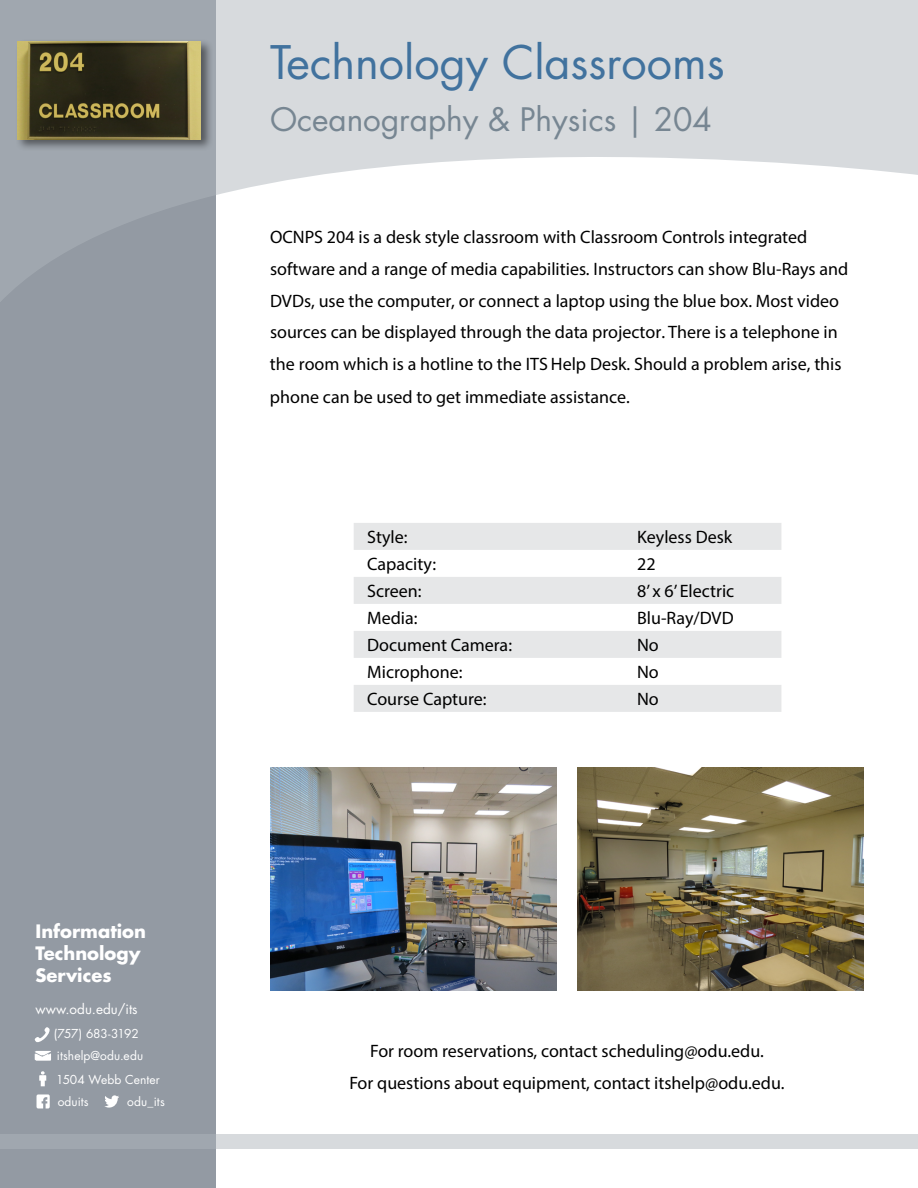
<style>
.page{position:relative;width:918px;height:1188px;background:#fff}
.page>*{position:absolute;margin:0;border:0;box-sizing:border-box;transform-origin:0 0}
.t1{font:45px "Futura Std";color:#41729e}
.t2{font:31.5px "Futura Std";color:#778692}
.t3{font:18px/32.1px "Myriad Pro";color:#000}
.t4{font:700 18px/21.6px "Futura Std";color:#fff}
.t5{font:13.5px "Futura Std";color:#fff}
.t6{font:12px/21.1px "Futura Std";letter-spacing:.005em;color:#fff}
.t7{font:12px "Futura Std";letter-spacing:-.015em;color:#fff}
</style>
<div class="page">
<div style="left:0;top:0;width:216px;height:1188px;background:#939aa3"></div>
<svg style="left:0;top:0;width:918px;height:302px;fill:#d7dadd"></svg>
<svg style="left:0;top:1134px;width:918px;height:14px;fill:#d7dadd"></svg>
<svg style="left:34px;top:1027px;width:16px;height:16px"></svg>
<svg style="left:39px;top:1071px;width:7px;height:15px"></svg>
<svg style="left:104px;top:1095px;width:15px;height:13px"></svg>
<svg style="left:37px;top:1094px;width:13px;height:15px"></svg>
<svg style="left:34px;top:1051px;width:17px;height:10px"></svg>
<img style="left:270px;top:768px;width:286px;height:223px">
<img style="left:578px;top:768px;width:286px;height:223px">
<svg style="left:354px;top:523px;width:427px;height:189px;fill:#e6e7e8"></svg>
<div style="left:15px;top:38px;width:198px;height:114px;background:#000;opacity:.48"></div>
<img style="left:17px;top:41px;width:184px;height:98px">
<p class="t4" style="left:36px;top:921px;width:112px">Information<br>Technology<br>Services</p>
<p class="t5" style="left:36px;top:1000px;width:104px">www.odu.edu/its</p>
<p class="t6" style="left:57px;top:1045px;width:88px">itshelp@odu.edu</p>
<p class="t7" style="left:54px;top:1026px;width:86px">(757) 683-3192</p>
<p class="t6" style="left:56px;top:1070px;width:105px">1504 Webb Center oduits</p>
<p class="t6" style="left:127px;top:1091px;width:39px">odu_its</p>
<h1 class="t1" style="left:270px;top:33px;width:456px">Technology Classrooms</h1>
<h2 class="t2" style="left:270px;top:99px;width:443px">Oceanography &amp; Physics | 204</h2>
<p class="t3" style="left:270px;top:220px;width:580px">OCNPS 204 is a desk style classroom with Classroom Controls integrated software and a range of media capabilities. Instructors can show Blu-Rays and DVDs, use the computer, or connect a laptop using the blue box. Most video sources can be displayed through the data projector. There is a telephone in the room which is a hotline to the ITS Help Desk. Should a problem arise, this phone can be used to get immediate assistance.</p>
<p class="t3" style="left:367px;top:521px;width:42px">Style:</p>
<p class="t3" style="left:637px;top:521px;width:97px">Keyless Desk</p>
<p class="t3" style="left:367px;top:548px;width:70px">Capacity:</p>
<p class="t3" style="left:637px;top:548px;width:20px">22</p>
<p class="t3" style="left:367px;top:575px;width:56px">Screen:</p>
<p class="t3" style="left:637px;top:575px;width:99px">8’ x 6’ Electric</p>
<p class="t3" style="left:367px;top:602px;width:52px">Media:</p>
<p class="t3" style="left:637px;top:602px;width:98px">Blu-Ray/DVD</p>
<p class="t3" style="left:367px;top:629px;width:146px">Document Camera:</p>
<p class="t3" style="left:637px;top:629px;width:23px">No</p>
<p class="t3" style="left:367px;top:656px;width:97px">Microphone:</p>
<p class="t3" style="left:637px;top:656px;width:23px">No</p>
<p class="t3" style="left:367px;top:683px;width:121px">Course Capture:</p>
<p class="t3" style="left:637px;top:683px;width:23px">No</p>
<p class="t3" style="left:349px;top:1035px;width:437px;text-align:center">For room reservations, contact scheduling@odu.edu.<br>For questions about equipment, contact itshelp@odu.edu.</p>
</div>
